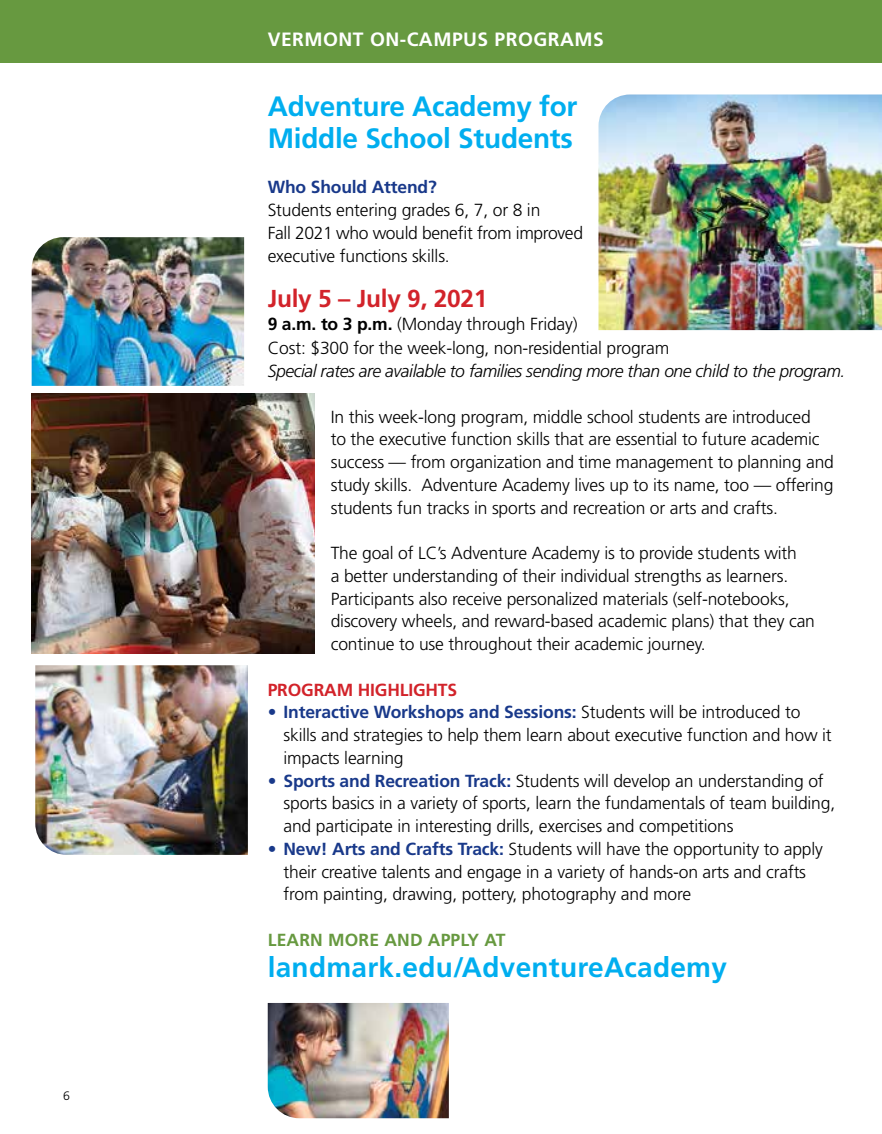
<style>
.page{position:relative;width:882px;height:1134px;background:#fff}
.page>*{position:absolute;margin:0;border:0;box-sizing:border-box;transform-origin:0 0}
.t1{font:700 28px/31.5px "Frutiger";letter-spacing:-.01em;color:#00aeef}
.t2{font:700 28px "Frutiger";letter-spacing:.01em;color:#00aeef}
.t3{font:700 24.5px "Frutiger";letter-spacing:-.01em;color:#d2232a}
.t4{font:700 19.25px "Frutiger";letter-spacing:.025em;color:#fff}
.t5{font:300 17.5px/22.8px "Frutiger";letter-spacing:-.01em;color:#000}
.t6{font:italic 300 17.5px "Frutiger";letter-spacing:-.025em;color:#000}
.t7{font:700 17.5px "Frutiger";letter-spacing:.01em;color:#679940}
.t8{font:700 17.5px "Frutiger";letter-spacing:-.01em;color:#d2232a}
.t9{font:700 17.5px "Frutiger";letter-spacing:-.01em;color:#19398a}
.t10{font:300 12.25px "Frutiger";color:#000}
.s1{font-weight:700}
.s2{color:#19398a}
.s3{font-weight:700;color:#19398a}
</style>
<div class="page">
<div style="left:0;top:0;width:882px;height:63px;background:#679940"></div>
<img style="left:32px;top:394px;width:283px;height:260px">
<img style="left:32px;top:237px;width:212px;height:149px">
<img style="left:598px;top:94px;width:284px;height:236px">
<img style="left:35px;top:665px;width:213px;height:190px">
<img style="left:268px;top:1003px;width:181px;height:115px">
<p class="t10" style="left:63px;top:1088px;width:8px">6</p>
<p class="t4" style="left:268px;top:28px;width:338px">VERMONT ON-CAMPUS PROGRAMS</p>
<h1 class="t1" style="left:268px;top:91px;width:311px">Adventure Academy for<br>Middle School Students</h1>
<p class="t9" style="left:268px;top:177px;width:171px">Who Should Attend?</p>
<p class="t5" style="left:268px;top:199px;width:317px">Students entering grades 6, 7, or 8 in<br>Fall 2021 who would benefit from improved executive functions skills.</p>
<h2 class="t3" style="left:268px;top:284px;width:221px">July 5 – July 9, 2021</h2>
<p class="t5" style="left:268px;top:311px;width:403px;line-height:24.5px"><span class="s1">9 a.m. to 3 p.m.</span> (Monday through Friday)<br>Cost: $300 for the week-long, non-residential program</p>
<p class="t6" style="left:268px;top:361px;width:579px">Special rates are available to families sending more than one child to the program.</p>
<p class="t5" style="left:331px;top:405px;width:505px">In this week-long program, middle school students are introduced<br>to the executive function skills that are essential to future academic success — from organization and time management to planning and study skills. Adventure Academy lives up to its name, too — offering students fun tracks in sports and recreation or arts and crafts.</p>
<p class="t5" style="left:331px;top:542px;width:486px">The goal of LC’s Adventure Academy is to provide students with<br>a better understanding of their individual strengths as learners.<br>Participants also receive personalized materials (self-notebooks, discovery wheels, and reward-based academic plans) that they can continue to use throughout their academic journey.</p>
<p class="t8" style="left:268px;top:679px;width:191px">PROGRAM HIGHLIGHTS</p>
<p class="t5" style="left:284px;top:701px;width:550px;text-indent:-16px"><span class="s2">•</span> <span class="s3">Interactive Workshops and Sessions:</span> Students will be introduced to skills and strategies to help them learn about executive function and how it impacts learning</p>
<p class="t5" style="left:284px;top:769px;width:553px;text-indent:-16px"><span class="s2">•</span> <span class="s3">Sports and Recreation Track:</span> Students will develop an understanding of sports basics in a variety of sports, learn the fundamentals of team building, and participate in interesting drills, exercises and competitions</p>
<p class="t5" style="left:284px;top:837px;width:541px;text-indent:-16px"><span class="s2">•</span> <span class="s3">New! Arts and Crafts Track:</span> Students will have the opportunity to apply their creative talents and engage in a variety of hands-on arts and crafts from painting, drawing, pottery, photography and more</p>
<p class="t7" style="left:268px;top:929px;width:239px">LEARN MORE AND APPLY AT</p>
<h1 class="t2" style="left:268px;top:951px;width:461px">landmark.edu/AdventureAcademy</h1>
</div>
